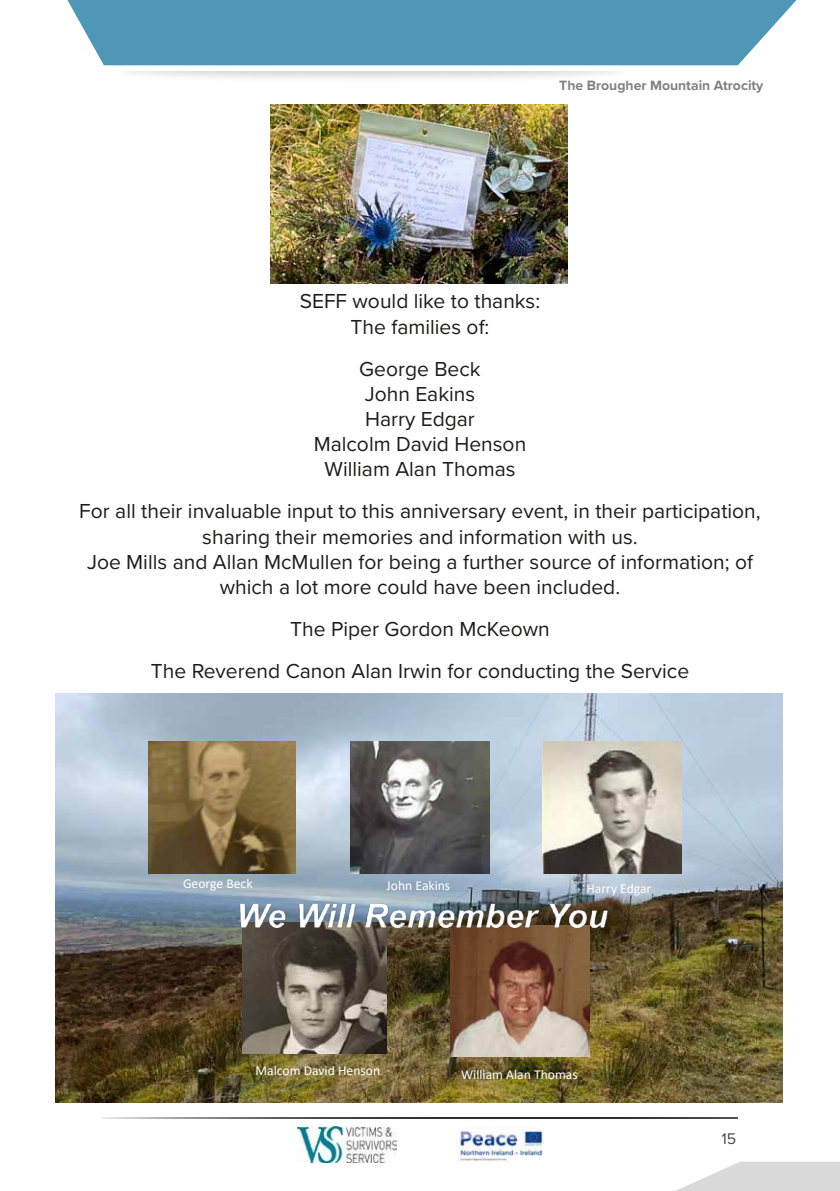
<style>
.page{position:relative;width:840px;height:1191px;background:#fff}
.page>*{position:absolute;margin:0;border:0;box-sizing:border-box;transform-origin:0 0}
.t1{font:21px/25.2px "Proxima Nova";color:#1d1d1b;text-align:center}
.t2{font:16px "Proxima Nova";color:#4a4a49}
.t3{font:700 14px "Proxima Nova";color:#000}
.t4{font:13.6px "Calibri";color:#fff}
</style>
<div class="page">
<svg style="left:676px;top:1161px;width:163px;height:30px"></svg>
<div style="left:67px;top:0;width:730px;height:65px;background:#4f97b6"></div>
<svg style="left:102px;top:1117px;width:635px;height:1px"></svg>
<img style="left:56px;top:694px;width:725px;height:408px">
<img style="left:242px;top:922px;width:145px;height:131px">
<img style="left:148px;top:742px;width:147px;height:131px">
<img style="left:450px;top:925px;width:139px;height:131px">
<img style="left:350px;top:742px;width:139px;height:131px">
<img style="left:542px;top:742px;width:139px;height:131px">
<img style="left:456px;top:1127px;width:86px;height:35px">
<img style="left:297px;top:1126px;width:99px;height:36px">
<img style="left:270px;top:104px;width:297px;height:180px">
<p class="t3" style="left:559px;top:75px;width:206px">The Brougher Mountain Atrocity</p>
<p class="t1" style="left:299px;top:288px;width:242px">SEFF would like to thanks:<br>The families of:</p>
<p class="t1" style="left:313px;top:355px;width:214px">George Beck<br>John Eakins<br>Harry Edgar<br>Malcolm David Henson<br>William Alan Thomas</p>
<p class="t1" style="left:79px;top:498px;width:682px">For all their invaluable input to this anniversary event, in their participation, sharing their memories and information with us.<br>Joe Mills and Allan McMullen for being a further source of information; of which a lot more could have been included.</p>
<p class="t1" style="left:151px;top:607px;width:539px;line-height:42px">The Piper Gordon McKeown<br>The Reverend Canon Alan Irwin for conducting the Service</p>
<p class="t4" style="left:183px;top:873px;width:71px">George Beck</p>
<p class="t4" style="left:386px;top:875px;width:65px">John Eakins</p>
<p class="t4" style="left:586px;top:879px;width:66px">Harry Edgar</p>
<p class="t4" style="left:255px;top:1061px;width:126px">Malcom David Henson</p>
<p class="t4" style="left:461px;top:1065px;width:118px">William Alan Thomas</p>
<p class="t2" style="left:721px;top:1126px;width:16px">15</p>
</div>
